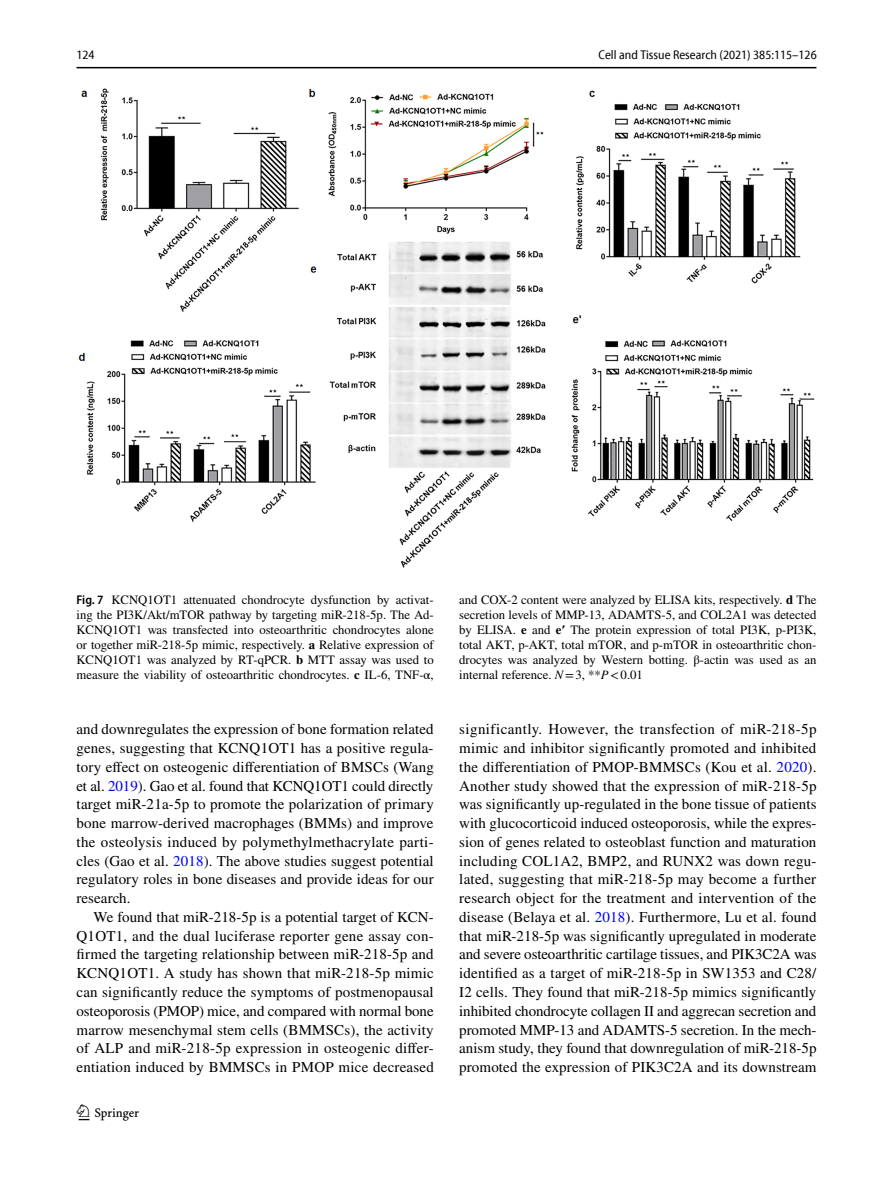
<style>
.page{position:relative;width:893px;height:1187px;background:#fff}
.page>*{position:absolute;margin:0;border:0;box-sizing:border-box;transform-origin:0 0}
.t1{font:22.5px "Springnew Regular 2";color:#000}
.t2{font:15px/18.8px "STIX";letter-spacing:.01em;color:#000;text-align:justify}
.t3{font:12.75px/15px "STIX";color:#000;text-align:justify}
.t4{font:semi-condensed 12.75px "Myriad Pro Unic";color:#000}
.s1{font-family:"Myriad Pro";font-weight:600;font-stretch:semi-condensed}
.s2{font-weight:700}
.s3{font-family:"Times New Roman";font-weight:700}
.s4{font-style:italic}
.s5{color:#00f}
</style>
<div class="page">
<hr style="left:77px;top:67px;width:739px;height:1px;background:#000">
<img style="left:78px;top:88px;width:737px;height:480px">
<p class="t4" style="left:77px;top:50px;width:20px">124</p>
<p class="t4" style="left:598px;top:50px;width:220px">Cell and Tissue Research (2021) 385:115–126</p>
<p class="t3" style="left:77px;top:593px;width:359px"><span class="s1">Fig. 7</span> KCNQ1OT1 attenuated chondrocyte dysfunction by activat&shy;ing the PI3K/Akt/mTOR pathway by targeting miR-218-5p. The Ad-KCNQ1OT1 was transfected into osteoarthritic chondrocytes alone or together miR-218-5p mimic, respectively. <span class="s2">a</span> Relative expression of KCNQ1OT1 was analyzed by RT-qPCR. <span class="s2">b</span> MTT assay was used to measure the viability of osteoarthritic chondrocytes. <span class="s2">c</span> IL-6, TNF-α,</p>
<p class="t3" style="left:459px;top:593px;width:359px">and COX-2 content were analyzed by ELISA kits, respectively. <span class="s2">d</span> The secretion levels of MMP-13, ADAMTS-5, and COL2A1 was detected by ELISA. <span class="s2">e</span> and <span class="s2">e</span><span class="s3">′</span> The protein expression of total PI3K, p-PI3K, total AKT, p-AKT, total mTOR, and p-mTOR in osteoarthritic chon&shy;drocytes was analyzed by Western botting. β-actin was used as an internal reference. <span class="s4">N</span>=3, **<span class="s4">P</span>&lt;0.01</p>
<p class="t2" style="left:77px;top:721px;width:359px">and downregulates the expression of bone formation related genes, suggesting that KCNQ1OT1 has a positive regula&shy;tory effect on osteogenic differentiation of BMSCs (Wang et al. <span class="s5">2019</span>). Gao et al. found that KCNQ1OT1 could directly target miR-21a-5p to promote the polarization of primary bone marrow-derived macrophages (BMMs) and improve the osteolysis induced by polymethylmethacrylate parti&shy;cles (Gao et al. <span class="s5">2018</span>). The above studies suggest potential regulatory roles in bone diseases and provide ideas for our research.</p>
<p class="t2" style="left:77px;top:908px;width:359px;text-indent:17px">We found that miR-218-5p is a potential target of KCN-Q1OT1, and the dual luciferase reporter gene assay con&shy;firmed the targeting relationship between miR-218-5p and KCNQ1OT1. A study has shown that miR-218-5p mimic can significantly reduce the symptoms of postmenopausal osteoporosis (PMOP) mice, and compared with normal bone marrow mesenchymal stem cells (BMMSCs), the activity of ALP and miR-218-5p expression in osteogenic differ&shy;entiation induced by BMMSCs in PMOP mice decreased</p>
<h1 class="t1" style="left:79px;top:1104px;width:62px">1 3</h1>
<p class="t2" style="left:459px;top:721px;width:359px">significantly. However, the transfection of miR-218-5p mimic and inhibitor significantly promoted and inhibited the differentiation of PMOP-BMMSCs (Kou et al. <span class="s5">2020</span>).<br>Another study showed that the expression of miR-218-5p was significantly up-regulated in the bone tissue of patients with glucocorticoid induced osteoporosis, while the expres&shy;sion of genes related to osteoblast function and maturation including COL1A2, BMP2, and RUNX2 was down regu&shy;lated, suggesting that miR-218-5p may become a further research object for the treatment and intervention of the disease (Belaya et al. <span class="s5">2018</span>). Furthermore, Lu et al. found that miR-218-5p was significantly upregulated in moderate and severe osteoarthritic cartilage tissues, and PIK3C2A was identified as a target of miR-218-5p in SW1353 and C28/ I2 cells. They found that miR-218-5p mimics significantly inhibited chondrocyte collagen II and aggrecan secretion and promoted MMP-13 and ADAMTS-5 secretion. In the mech&shy;anism study, they found that downregulation of miR-218-5p promoted the expression of PIK3C2A and its downstream</p>
</div>
